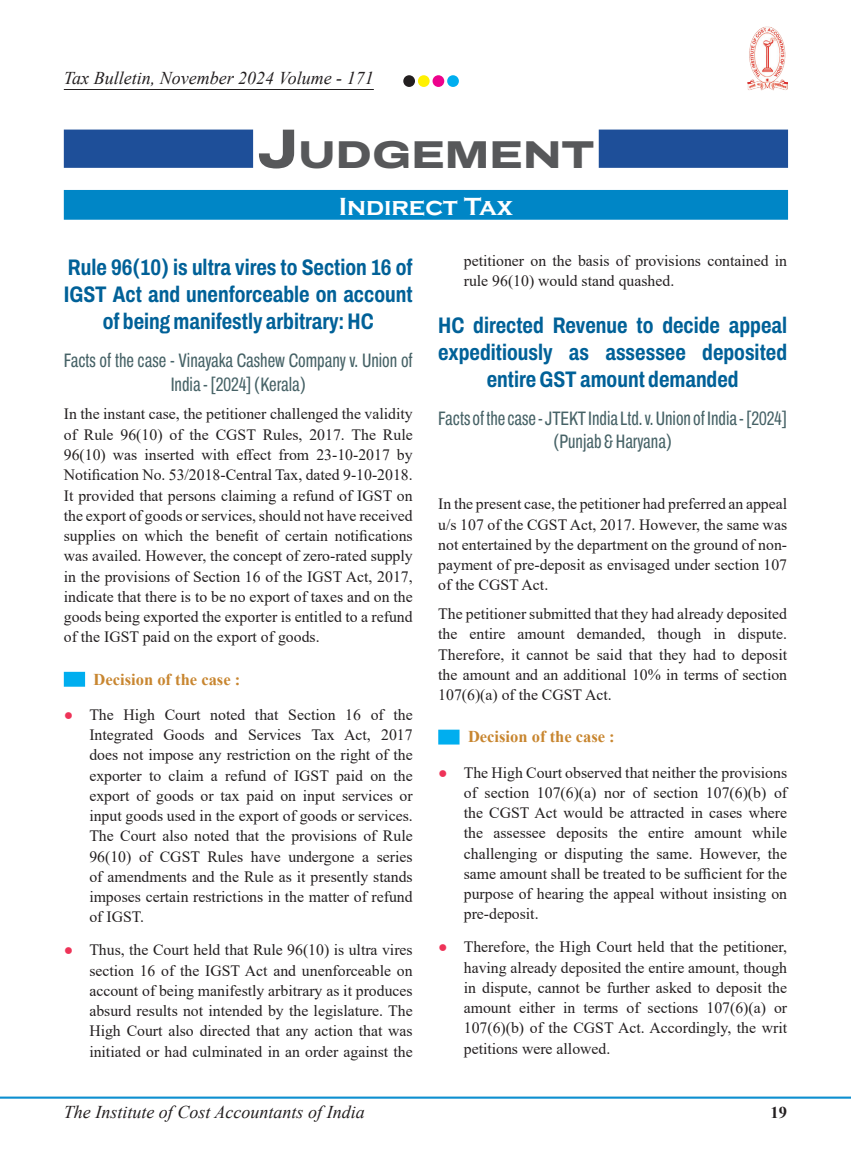
<style>
.page{position:relative;width:851px;height:1157px;background:#fff}
.page>*{position:absolute;margin:0;border:0;box-sizing:border-box;transform-origin:0 0}
.Notification___Press{font:800 38.85px "Archivo Expanded";color:#57585a}
.Indirect___Direct{font:700 25.5px "Copperplate Gothic";color:#fff}
.Judgement_Head{font:700 22.5px/27px "Archivo Condensed";color:#016198;text-align:center}
.Judgement_sub_head{font:extra-condensed 19.5px/23.4px "Archivo";color:#466266;text-align:center}
.t1{font:italic 18px "Times New Roman";color:#231f20}
.New_Sub_Head{font:700 16.5px "Times New Roman";color:#c88630}
.t2{font:700 16.5px "Times New Roman";color:#231f20}
.Body{font:15.75px/20.2px "Times New Roman";color:#231f20;text-align:justify}
.s1{font-size:55.5px}
.s2{font-family:"Arial";font-weight:700;color:#ee3358}
</style>
<div class="page">
<hr style="left:0;top:1096px;width:850px;height:2px;background:#0d8fd0">
<img style="left:747px;top:26px;width:40px;height:64px">
<hr style="left:64px;top:89px;width:310px;height:1px;background:#231f20">
<div style="left:403px;top:75px;width:12px;height:12px;background:#231f20;border-radius:50%"></div>
<div style="left:418px;top:75px;width:11px;height:12px;background:#fff101;border-radius:50%"></div>
<div style="left:432px;top:75px;width:12px;height:12px;background:#ed028c;border-radius:50%"></div>
<div style="left:447px;top:75px;width:12px;height:12px;background:#00aeef;border-radius:50%"></div>
<div style="left:64px;top:672px;width:216px;height:14px;background:#00aeef"></div>
<div style="left:85px;top:667px;width:225px;height:22px;background:#fff"></div>
<div style="left:64px;top:130px;width:723px;height:38px;background:#1e4f99"></div>
<div style="left:253px;top:125px;width:345px;height:51px;background:#fff"></div>
<div style="left:64px;top:190px;width:723px;height:30px;background:#0086c6"></div>
<div style="left:438px;top:729px;width:216px;height:15px;background:#00aeef"></div>
<div style="left:459px;top:725px;width:225px;height:21px;background:#fff"></div>
<p class="t1" style="left:64px;top:66px;width:311px">Tax Bulletin, November 2024 Volume - 171</p>
<p class="Notification___Press" style="left:257px;top:125px;width:338px"><span class="s1">J</span>UDGEMENT</p>
<p class="Indirect___Direct" style="left:338px;top:193px;width:176px">Indirect Tax</p>
<p class="Body" style="left:463px;top:250px;width:325px">petitioner on the basis of provisions contained in rule 96(10) would stand quashed.</p>
<p class="Judgement_Head" style="left:438px;top:311px;width:350px">HC directed Revenue to decide appeal expeditiously as assessee deposited entire GST amount demanded</p>
<p class="Judgement_sub_head" style="left:438px;top:406px;width:350px">Facts of the case - JTEKT India Ltd. v. Union of India - [2024] (Punjab &amp; Haryana)</p>
<p class="Judgement_Head" style="left:64px;top:254px;width:350px">Rule 96(10) is ultra vires to Section 16 of<br>IGST Act and unenforceable on account of being manifestly arbitrary: HC</p>
<p class="Judgement_sub_head" style="left:64px;top:349px;width:350px">Facts of the case - Vinayaka Cashew Company v. Union of<br>India - [2024] (Kerala)</p>
<p class="Body" style="left:64px;top:403px;width:350px">In the instant case, the petitioner challenged the validity of Rule 96(10) of the CGST Rules, 2017. The Rule 96(10) was inserted with effect from 23-10-2017 by Notification No. 53/2018-Central Tax, dated 9-10-2018.<br>It provided that persons claiming a refund of IGST on the export of goods or services, should not have received supplies on which the benefit of certain notifications was availed. However, the concept of zero-rated supply in the provisions of Section 16 of the IGST Act, 2017, indicate that there is to be no export of taxes and on the goods being exported the exporter is entitled to a refund of the IGST paid on the export of goods.</p>
<p class="New_Sub_Head" style="left:94px;top:667px;width:148px">Decision of the case :</p>
<p class="Body" style="left:89px;top:704px;width:325px;text-indent:-26px"><span class="s2">●</span> The High Court noted that Section 16 of the Integrated Goods and Services Tax Act, 2017 does not impose any restriction on the right of the exporter to claim a refund of IGST paid on the export of goods or tax paid on input services or input goods used in the export of goods or services.<br>The Court also noted that the provisions of Rule 96(10) of CGST Rules have undergone a series of amendments and the Rule as it presently stands imposes certain restrictions in the matter of refund of IGST.</p>
<p class="Body" style="left:89px;top:939px;width:325px;text-indent:-26px"><span class="s2">●</span> Thus, the Court held that Rule 96(10) is ultra vires section 16 of the IGST Act and unenforceable on account of being manifestly arbitrary as it produces absurd results not intended by the legislature. The High Court also directed that any action that was initiated or had culminated in an order against the</p>
<p class="Body" style="left:438px;top:493px;width:350px">In the present case, the petitioner had preferred an appeal u/s 107 of the CGST Act, 2017. However, the same was not entertained by the department on the ground of non&shy;payment of pre-deposit as envisaged under section 107 of the CGST Act.</p>
<p class="Body" style="left:438px;top:603px;width:350px">The petitioner submitted that they had already deposited the entire amount demanded, though in dispute.<br>Therefore, it cannot be said that they had to deposit the amount and an additional 10% in terms of section 107(6)(a) of the CGST Act.</p>
<p class="New_Sub_Head" style="left:468px;top:725px;width:148px">Decision of the case :</p>
<p class="Body" style="left:463px;top:761px;width:325px;text-indent:-26px"><span class="s2">●</span> The High Court observed that neither the provisions of section 107(6)(a) nor of section 107(6)(b) of the CGST Act would be attracted in cases where the assessee deposits the entire amount while challenging or disputing the same. However, the same amount shall be treated to be sufficient for the purpose of hearing the appeal without insisting on pre-deposit.</p>
<p class="Body" style="left:463px;top:936px;width:325px;text-indent:-26px"><span class="s2">●</span> Therefore, the High Court held that the petitioner, having already deposited the entire amount, though in dispute, cannot be further asked to deposit the amount either in terms of sections 107(6)(a) or 107(6)(b) of the CGST Act. Accordingly, the writ petitions were allowed.</p>
<p class="t1" style="left:64px;top:1099px;width:302px">The Institute of Cost Accountants of India</p>
<p class="t2" style="left:770px;top:1100px;width:18px">19</p>
</div>
